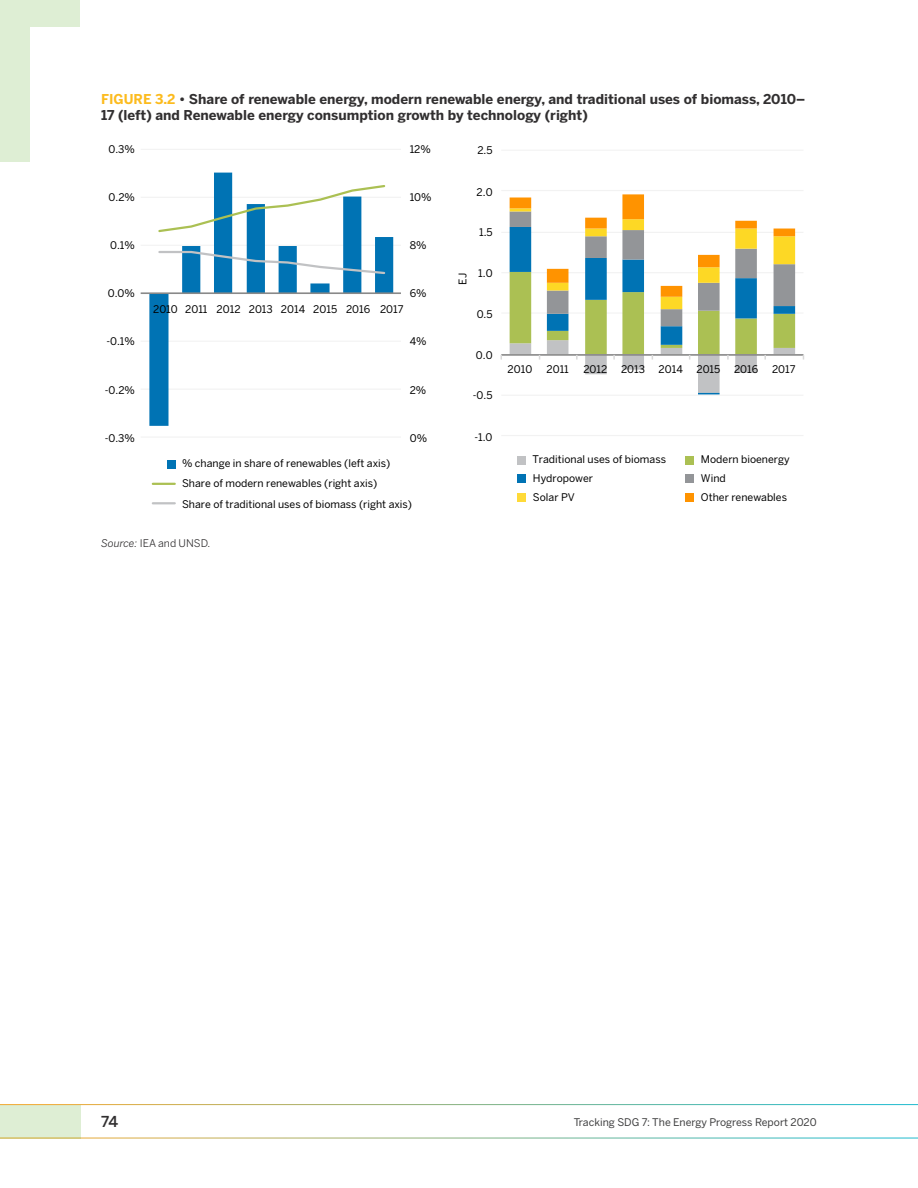
<style>
.page{position:relative;width:918px;height:1188px;background:#fff}
.page>*{position:absolute;margin:0;border:0;box-sizing:border-box;transform-origin:0 0}
.t1{font:500 15px "Benton Sans";color:#312f30}
.Figure-Title{font:700 13.5px/16.2px "Benton Sans";color:#312f30}
.t2{font:10.5px/19.5px "Benton Sans";color:#000}
.t3{font:10.5px "Benton Sans";color:#3e3e3f}
.source_alone{font:10.5px "Benton Sans";color:#312f30}
.s1{color:#fcbb1e}
.s2{font-style:italic}
</style>
<div class="page">
<div style="left:0;top:1105px;width:81px;height:33px;background:#deeed4"></div>
<div style="left:0;top:0;width:80px;height:162px;background:#deeed4"></div>
<div style="left:30px;top:27px;width:888px;height:149px;background:#fff"></div>
<hr style="left:141px;top:437px;width:260px;height:1px;background:#f2f2f2">
<hr style="left:141px;top:389px;width:260px;height:1px;background:#f2f2f2">
<hr style="left:141px;top:341px;width:260px;height:1px;background:#f2f2f2">
<hr style="left:141px;top:245px;width:260px;height:1px;background:#f2f2f2">
<hr style="left:141px;top:197px;width:260px;height:1px;background:#f2f2f2">
<hr style="left:141px;top:149px;width:260px;height:1px;background:#f2f2f2">
<svg style="left:149px;top:173px;width:244px;height:253px"></svg>
<hr style="left:141px;top:292px;width:260px;height:2px;background:#898989">
<svg style="left:157px;top:184px;width:230px;height:50px"></svg>
<svg style="left:157px;top:250px;width:230px;height:25px"></svg>
<hr style="left:153px;top:483px;width:22px;height:2px;background:#abc053">
<hr style="left:153px;top:502px;width:22px;height:2px;background:#c1c2c4">
<div style="left:167px;top:460px;width:8px;height:9px;background:#0073b4"></div>
<hr style="left:501px;top:435px;width:302px;height:1px;background:#f2f2f2">
<hr style="left:501px;top:395px;width:302px;height:1px;background:#f2f2f2">
<hr style="left:501px;top:312px;width:302px;height:2px;background:#f2f2f2">
<hr style="left:501px;top:272px;width:302px;height:1px;background:#f2f2f2">
<hr style="left:501px;top:232px;width:302px;height:1px;background:#f2f2f2">
<hr style="left:501px;top:190px;width:302px;height:1px;background:#f2f2f2">
<hr style="left:501px;top:150px;width:302px;height:1px;background:#f2f2f2">
<hr style="left:501px;top:354px;width:302px;height:2px;background:#898989">
<svg style="left:510px;top:194px;width:285px;height:199px"></svg>
<div style="left:517px;top:475px;width:9px;height:8px;background:#0073b4"></div>
<div style="left:686px;top:456px;width:8px;height:8px;background:#abc053"></div>
<div style="left:686px;top:475px;width:8px;height:8px;background:#939598"></div>
<div style="left:517px;top:494px;width:9px;height:8px;background:#ffda38"></div>
<div style="left:686px;top:494px;width:8px;height:8px;background:#ff9300"></div>
<div style="left:517px;top:456px;width:9px;height:8px;background:#c1c2c4"></div>
<p class="Figure-Title" style="left:101px;top:91px;width:706px"><span class="s1">FIGURE 3.2</span> • Share of renewable energy, modern renewable energy, and traditional uses of biomass, 2010–<br>17 (left) and Renewable energy consumption growth by technology (right)</p>
<p class="t2" style="left:109px;top:140px;width:28px">0.3%</p>
<p class="t2" style="left:410px;top:140px;width:23px">12%</p>
<p class="t2" style="left:109px;top:188px;width:28px">0.2%</p>
<p class="t2" style="left:410px;top:188px;width:23px">10%</p>
<p class="t2" style="left:110px;top:235px;width:26px">0.1%</p>
<p class="t2" style="left:410px;top:235px;width:18px">8%</p>
<p class="t2" style="left:108px;top:283px;width:29px">0.0%</p>
<p class="t2" style="left:410px;top:283px;width:18px">6%</p>
<p class="t2" style="left:153px;top:300px;width:252px">2010 2011 2012 2013 2014 2015 2016 2017</p>
<p class="t2" style="left:106px;top:331px;width:30px">-0.1%</p>
<p class="t2" style="left:410px;top:331px;width:18px">4%</p>
<p class="t2" style="left:105px;top:381px;width:32px">-0.2%</p>
<p class="t2" style="left:410px;top:381px;width:18px">2%</p>
<p class="t2" style="left:105px;top:429px;width:32px">-0.3%</p>
<p class="t2" style="left:410px;top:429px;width:19px">0%</p>
<p class="t2" style="left:182px;top:454px;width:210px">% change in share of renewables (left axis)<br>Share of modern renewables (right axis)</p>
<p class="t2" style="left:182px;top:494px;width:232px">Share of traditional uses of biomass (right axis)</p>
<p class="source_alone" style="left:101px;top:537px;width:111px"><span class="s2">Source:</span> IEA and UNSD.</p>
<p class="t2" style="left:477px;top:141px;width:17px">2.5</p>
<p class="t2" style="left:477px;top:182px;width:17px">2.0</p>
<p class="t2" style="left:479px;top:223px;width:15px">1.5</p>
<p class="t2" style="left:453px;top:285px;width:13px;rotate:-90deg">EJ</p>
<p class="t2" style="left:478px;top:263px;width:16px">1.0</p>
<p class="t2" style="left:477px;top:305px;width:17px">0.5</p>
<p class="t2" style="left:476px;top:345px;width:18px">0.0</p>
<p class="t2" style="left:473px;top:386px;width:21px">-0.5</p>
<p class="t2" style="left:474px;top:427px;width:20px">-1.0</p>
<p class="t2" style="left:508px;top:359px;width:26px">2010</p>
<p class="t2" style="left:547px;top:359px;width:24px">2011</p>
<p class="t2" style="left:583px;top:359px;width:25px">2012</p>
<p class="t2" style="left:621px;top:359px;width:25px">2013</p>
<p class="t2" style="left:659px;top:359px;width:26px">2014</p>
<p class="t2" style="left:696px;top:359px;width:25px">2015</p>
<p class="t2" style="left:734px;top:359px;width:26px">2016</p>
<p class="t2" style="left:772px;top:359px;width:25px">2017</p>
<p class="t2" style="left:532px;top:450px;width:135px">Traditional uses of biomass</p>
<p class="t2" style="left:533px;top:469px;width:62px">Hydropower</p>
<p class="t2" style="left:701px;top:450px;width:90px;line-height:18.6px">Modern bioenergy<br>Wind</p>
<p class="t2" style="left:533px;top:488px;width:43px">Solar PV</p>
<p class="t2" style="left:701px;top:488px;width:88px">Other renewables</p>
<h1 class="t1" style="left:101px;top:1113px;width:18px">74</h1>
<p class="t3" style="left:574px;top:1115px;width:244px">Tracking SDG 7: The Energy Progress Report 2020</p>
</div>
